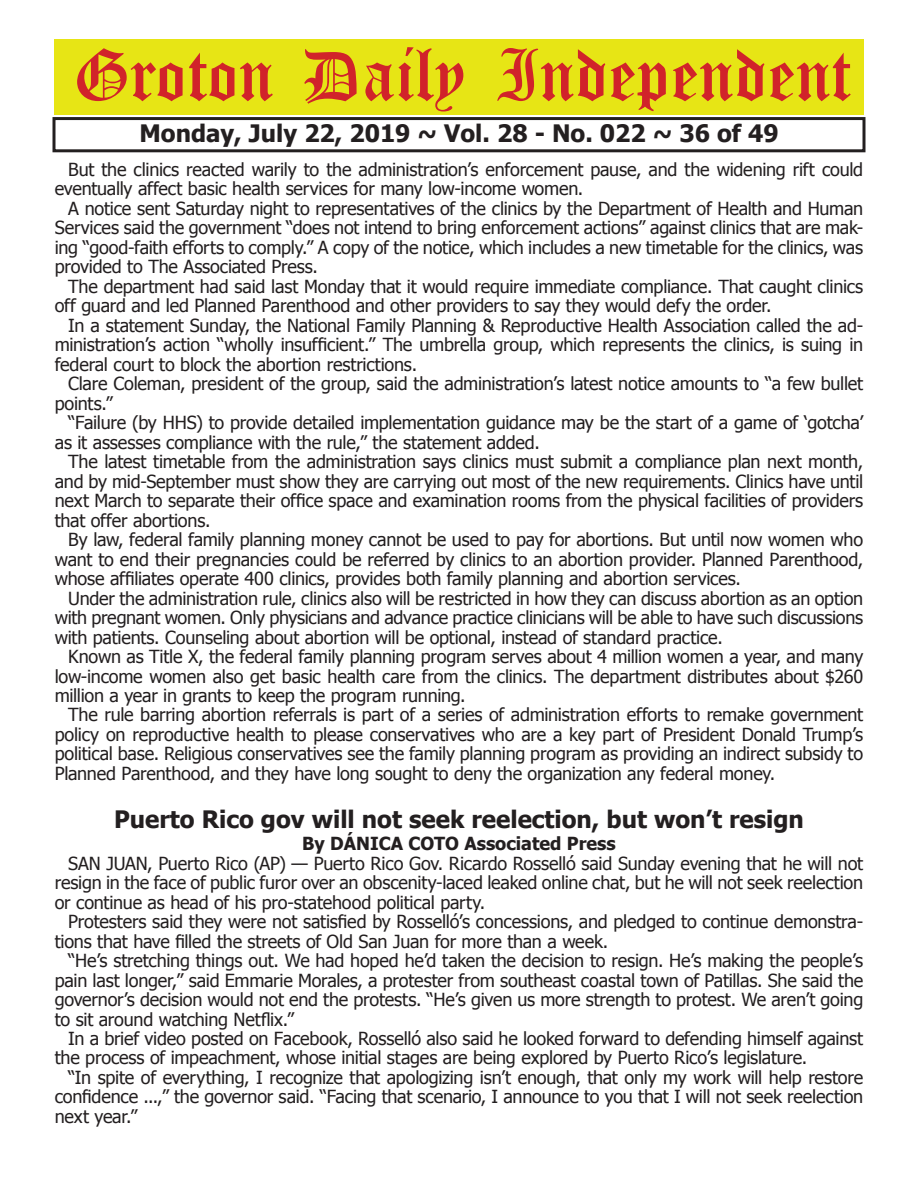
<style>
.page{position:relative;width:918px;height:1188px;background:#fff}
.page>*{position:absolute;margin:0;border:0;box-sizing:border-box;transform-origin:0 0}
.t1{font:54px "Old English Five";color:#d1232a}
.t2{font:700 24px "Tahoma";color:#231f20}
.t3{font:18px/19.5px "Tahoma";letter-spacing:-.01em;color:#231f20;text-align:justify}
.t4{font:700 18px "Tahoma";color:#231f20}
</style>
<div class="page">
<div style="left:52px;top:117px;width:814px;height:35px;border:3px solid #231f20"></div>
<div style="left:54px;top:40px;width:810px;height:75px;background:#e7e515"></div>
<h1 class="t1" style="left:73px;top:50px;width:779px">Groton Daily Independent</h1>
<h2 class="t2" style="left:139px;top:116px;width:641px">Monday, July 22, 2019 ~ Vol. 28 - No. 022 ~ 36 of 49</h2>
<p class="t3" style="left:55px;top:159px;width:810px;text-indent:14px">But the clinics reacted warily to the administration’s enforcement pause, and the widening rift could eventually affect basic health services for many low-income women.</p>
<p class="t3" style="left:55px;top:198px;width:810px;text-indent:14px">A notice sent Saturday night to representatives of the clinics by the Department of Health and Human Services said the government “does not intend to bring enforcement actions” against clinics that are mak&shy;ing “good-faith efforts to comply.” A copy of the notice, which includes a new timetable for the clinics, was provided to The Associated Press.</p>
<p class="t3" style="left:55px;top:276px;width:810px;text-indent:14px">The department had said last Monday that it would require immediate compliance. That caught clinics off guard and led Planned Parenthood and other providers to say they would defy the order.</p>
<p class="t3" style="left:55px;top:314px;width:810px;text-indent:14px">In a statement Sunday, the National Family Planning &amp; Reproductive Health Association called the ad&shy;ministration’s action “wholly insufficient.” The umbrella group, which represents the clinics, is suing in federal court to block the abortion restrictions.</p>
<p class="t3" style="left:55px;top:373px;width:810px;text-indent:14px">Clare Coleman, president of the group, said the administration’s latest notice amounts to “a few bullet points.”</p>
<p class="t3" style="left:55px;top:412px;width:810px;text-indent:14px">“Failure (by HHS) to provide detailed implementation guidance may be the start of a game of ‘gotcha’ as it assesses compliance with the rule,” the statement added.</p>
<p class="t3" style="left:55px;top:451px;width:810px;text-indent:14px">The latest timetable from the administration says clinics must submit a compliance plan next month, and by mid-September must show they are carrying out most of the new requirements. Clinics have until next March to separate their office space and examination rooms from the physical facilities of providers that offer abortions.</p>
<p class="t3" style="left:55px;top:529px;width:810px;text-indent:14px">By law, federal family planning money cannot be used to pay for abortions. But until now women who want to end their pregnancies could be referred by clinics to an abortion provider. Planned Parenthood, whose affiliates operate 400 clinics, provides both family planning and abortion services.</p>
<p class="t3" style="left:55px;top:587px;width:810px;text-indent:14px">Under the administration rule, clinics also will be restricted in how they can discuss abortion as an option with pregnant women. Only physicians and advance practice clinicians will be able to have such discussions with patients. Counseling about abortion will be optional, instead of standard practice.</p>
<p class="t3" style="left:55px;top:646px;width:810px;text-indent:14px">Known as Title X, the federal family planning program serves about 4 million women a year, and many low-income women also get basic health care from the clinics. The department distributes about $260 million a year in grants to keep the program running.</p>
<p class="t3" style="left:55px;top:704px;width:810px;text-indent:14px">The rule barring abortion referrals is part of a series of administration efforts to remake government policy on reproductive health to please conservatives who are a key part of President Donald Trump’s political base. Religious conservatives see the family planning program as providing an indirect subsidy to Planned Parenthood, and they have long sought to deny the organization any federal money.</p>
<h2 class="t2" style="left:114px;top:803px;width:691px">Puerto Rico gov will not seek reelection, but won’t resign</h2>
<p class="t4" style="left:302px;top:831px;width:315px">By DÁNICA COTO Associated Press</p>
<p class="t3" style="left:55px;top:852px;width:810px;text-indent:14px">SAN JUAN, Puerto Rico (AP) — Puerto Rico Gov. Ricardo Rosselló said Sunday evening that he will not resign in the face of public furor over an obscenity-laced leaked online chat, but he will not seek reelection or continue as head of his pro-statehood political party.</p>
<p class="t3" style="left:55px;top:911px;width:810px;text-indent:13px">Protesters said they were not satisfied by Rosselló’s concessions, and pledged to continue demonstra&shy;tions that have filled the streets of Old San Juan for more than a week.</p>
<p class="t3" style="left:55px;top:950px;width:810px;text-indent:14px">“He’s stretching things out. We had hoped he’d taken the decision to resign. He’s making the people’s pain last longer,” said Emmarie Morales, a protester from southeast coastal town of Patillas. She said the governor’s decision would not end the protests. “He’s given us more strength to protest. We aren’t going to sit around watching Netflix.”</p>
<p class="t3" style="left:55px;top:1028px;width:810px;text-indent:14px">In a brief video posted on Facebook, Rosselló also said he looked forward to defending himself against the process of impeachment, whose initial stages are being explored by Puerto Rico’s legislature.</p>
<p class="t3" style="left:55px;top:1067px;width:810px;text-indent:14px">“In spite of everything, I recognize that apologizing isn’t enough, that only my work will help restore confidence ...,” the governor said. “Facing that scenario, I announce to you that I will not seek reelection next year.”</p>
</div>
